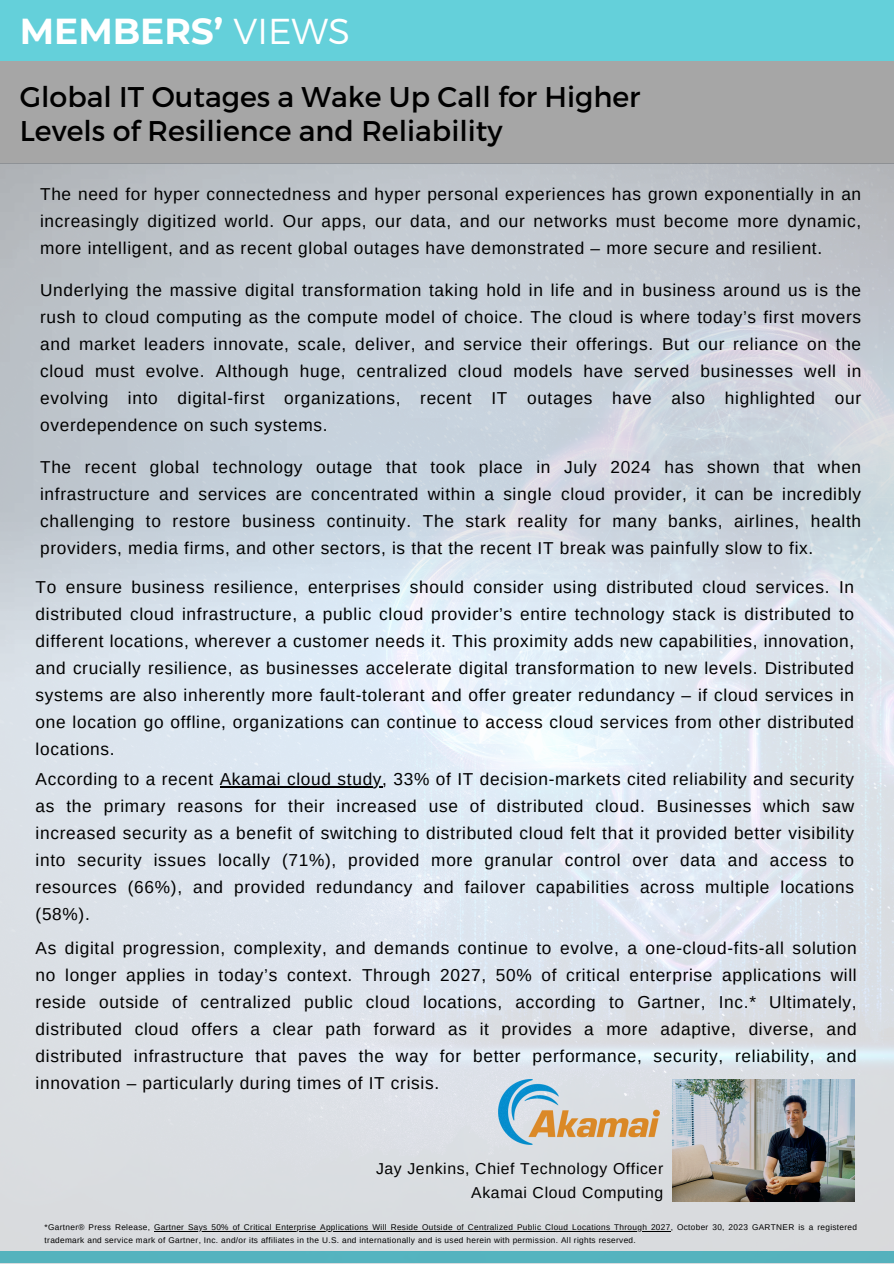
<style>
.page{position:relative;width:894px;height:1264px;background:#fff}
.page>*{position:absolute;margin:0;border:0;box-sizing:border-box;transform-origin:0 0}
.t1{font:700 36px "Montserrat";color:#fff}
.t2{font:28.5px/33.8px "Montserrat";color:#000}
.t3{font:17.25px/27px "Arimo";letter-spacing:.04em;color:#000;text-align:justify}
.t4{font:15.75px/23.7px "Arimo";letter-spacing:.04em;color:#000;text-align:right}
.t5{font:8.25px/12.5px "Arimo";letter-spacing:.04em;color:#000}
.s1{font-weight:300}
</style>
<div class="page">
<div style="left:0;top:0;width:893px;height:62px;background:#64d0da"></div>
<div style="left:0;top:62px;width:893px;height:102px;background:#a6a6a6"></div>
<img style="left:0;top:164px;width:893px;height:1099px">
<hr style="left:220px;top:786px;width:162px;height:1px;background:#000">
<hr style="left:154px;top:1230px;width:516px;height:1px;background:#000">
<p class="t1" style="left:20px;top:9px;width:332px">MEMBERS’ <span class="s1">VIEWS</span></p>
<p class="t2" style="left:20px;top:79px;width:622px">Global IT Outages a Wake Up Call for Higher<br>Levels of Resilience and Reliability</p>
<p class="t3" style="left:40px;top:180px;width:822px">The need for hyper connectedness and hyper personal experiences has grown exponentially in an increasingly digitized world. Our apps, our data, and our networks must become more dynamic, more intelligent, and as recent global outages have demonstrated – more secure and resilient.</p>
<p class="t3" style="left:40px;top:276px;width:822px">Underlying the massive digital transformation taking hold in life and in business around us is the rush to cloud computing as the compute model of choice. The cloud is where today’s first movers and market leaders innovate, scale, deliver, and service their offerings. But our reliance on the cloud must evolve. Although huge, centralized cloud models have served businesses well in evolving into digital-first organizations, recent IT outages have also highlighted our overdependence on such systems.</p>
<p class="t3" style="left:40px;top:453px;width:822px">The recent global technology outage that took place in July 2024 has shown that when infrastructure and services are concentrated within a single cloud provider, it can be incredibly challenging to restore business continuity. The stark reality for many banks, airlines, health providers, media firms, and other sectors, is that the recent IT break was painfully slow to fix.</p>
<p class="t3" style="left:36px;top:573px;width:819px">To ensure business resilience, enterprises should consider using distributed cloud services. In distributed cloud infrastructure, a public cloud provider’s entire technology stack is distributed to different locations, wherever a customer needs it. This proximity adds new capabilities, innovation, and crucially resilience, as businesses accelerate digital transformation to new levels. Distributed systems are also inherently more fault-tolerant and offer greater redundancy – if cloud services in one location go offline, organizations can continue to access cloud services from other distributed locations.</p>
<p class="t3" style="left:36px;top:765px;width:819px">According to a recent Akamai cloud study, 33% of IT decision-markets cited reliability and security</p>
<p class="t3" style="left:36px;top:792px;width:819px">as the primary reasons for their increased use of distributed cloud. Businesses which saw increased security as a benefit of switching to distributed cloud felt that it provided better visibility into security issues locally (71%), provided more granular control over data and access to resources (66%), and provided redundancy and failover capabilities across multiple locations (58%).</p>
<p class="t3" style="left:36px;top:934px;width:822px">As digital progression, complexity, and demands continue to evolve, a one-cloud-fits-all solution no longer applies in today’s context. Through 2027, 50% of critical enterprise applications will reside outside of centralized public cloud locations, according to Gartner, Inc.* Ultimately, distributed cloud offers a clear path forward as it provides a more adaptive, diverse, and distributed infrastructure that paves the way for better performance, security, reliability, and innovation – particularly during times of IT crisis.</p>
<p class="t4" style="left:376px;top:1156px;width:289px">Jay Jenkins, Chief Technology Officer<br>Akamai Cloud Computing</p>
<p class="t5" style="left:45px;top:1221px;width:813px;text-indent:109px">Gartner Says 50% of Critical Enterprise Applications Will Reside Outside of Centralized Public Cloud Locations Through 2027, October 30, 2023 GARTNER is a registered trademark and service mark of Gartner, Inc. and/or its affiliates in the U.S. and internationally and is used herein with permission. All rights reserved.</p>
<h3 class="t5" style="left:45px;top:1221px;width:107px">*Gartner® Press Release,</h3>
</div>
